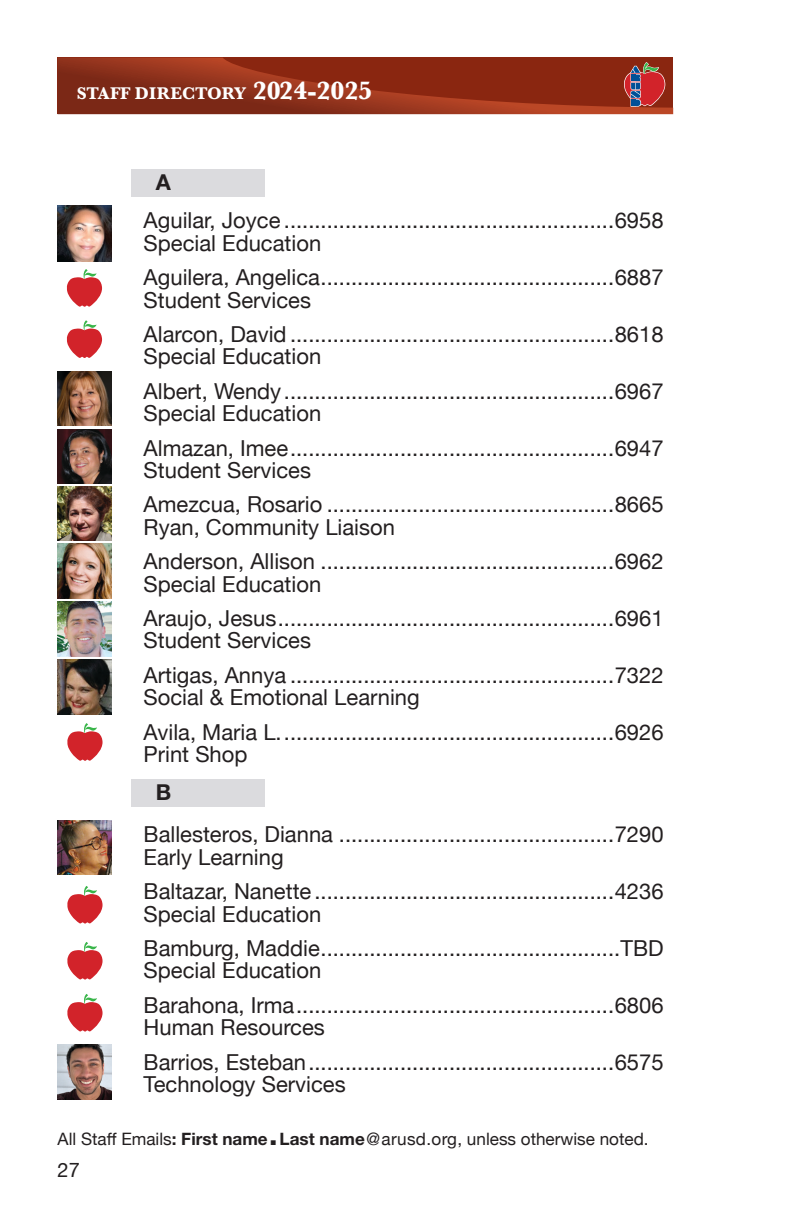
<style>
.page{position:relative;width:792px;height:1224px;background:#fff}
.page>*{position:absolute;margin:0;border:0;box-sizing:border-box;transform-origin:0 0}
.t1{font:22px/22.4px "Helvetica Neue";color:#231f20}
.t2{font:700 22px "Helvetica Neue LT Std";color:#231f20}
.t3{font:20px "Helvetica Neue";color:#231f20}
.t4{font:700 17.6px "Baskerville";color:#fff}
.t5{font:17.2px "Helvetica Neue";color:#231f20}
.s1{font-size:26px}
.s2{font-family:"Helvetica Neue LT Std";font-weight:700}
.s3{font-family:"Helvetica Neue LT Std";font-weight:700;font-size:30.4px}
</style>
<div class="page">
<div style="left:131px;top:169px;width:133px;height:28px;background:#dbdbde"></div>
<div style="left:131px;top:779px;width:133px;height:28px;background:#dbdbde"></div>
<svg style="left:58px;top:58px;width:615px;height:56px;background:#8f2e19"></svg>
<img style="left:58px;top:544px;width:54px;height:55px">
<img style="left:58px;top:602px;width:54px;height:54px">
<img style="left:58px;top:820px;width:54px;height:55px">
<img style="left:58px;top:1045px;width:54px;height:54px">
<img style="left:58px;top:205px;width:54px;height:57px">
<svg style="left:67px;top:723px;width:36px;height:38px"></svg>
<svg style="left:67px;top:886px;width:36px;height:38px"></svg>
<svg style="left:67px;top:942px;width:36px;height:38px"></svg>
<svg style="left:67px;top:994px;width:36px;height:38px"></svg>
<svg style="left:66px;top:269px;width:36px;height:38px"></svg>
<svg style="left:66px;top:320px;width:37px;height:38px"></svg>
<img style="left:58px;top:660px;width:54px;height:54px">
<img style="left:58px;top:429px;width:54px;height:55px">
<img style="left:58px;top:371px;width:54px;height:55px">
<img style="left:58px;top:486px;width:53px;height:55px">
<p class="t4" style="left:77px;top:81px;width:297px">STAFF DIRECTORY <span class="s1">2024-2025</span></p>
<p class="t2" style="left:156px;top:169px;width:17px">A</p>
<p class="t1" style="left:144px;top:211px;width:522px">Aguilar, Joyce ......................................................6958<br>Special Education</p>
<p class="t1" style="left:144px;top:267px;width:522px">Aguilera, Angelica................................................6887<br>Student Services</p>
<p class="t1" style="left:144px;top:324px;width:522px">Alarcon, David .....................................................8618<br>Special Education</p>
<p class="t1" style="left:144px;top:381px;width:522px">Albert, Wendy......................................................6967<br>Special Education</p>
<p class="t1" style="left:144px;top:438px;width:522px">Almazan, Imee.....................................................6947<br>Student Services</p>
<p class="t1" style="left:144px;top:495px;width:522px">Amezcua, Rosario ...............................................8665<br>Ryan, Community Liaison</p>
<p class="t1" style="left:144px;top:551px;width:522px">Anderson, Allison ................................................6962<br>Special Education</p>
<p class="t1" style="left:144px;top:608px;width:522px">Araujo, Jesus.......................................................6961<br>Student Services</p>
<p class="t1" style="left:144px;top:665px;width:522px">Artigas, Annya .....................................................7322</p>
<p class="t1" style="left:144px;top:687px;width:278px">Social &amp; Emotional Learning</p>
<p class="t1" style="left:144px;top:722px;width:522px">Avila, Maria L.......................................................6926<br>Print Shop</p>
<p class="t2" style="left:156px;top:779px;width:17px">B</p>
<p class="t1" style="left:144px;top:825px;width:522px">Ballesteros, Dianna .............................................7290<br>Early Learning</p>
<p class="t1" style="left:144px;top:881px;width:522px">Baltazar, Nanette .................................................4236<br>Special Education</p>
<p class="t1" style="left:144px;top:938px;width:522px">Bamburg, Maddie.................................................TBD<br>Special Education</p>
<p class="t1" style="left:144px;top:995px;width:522px">Barahona, Irma....................................................6806<br>Human Resources</p>
<p class="t1" style="left:144px;top:1052px;width:522px">Barrios, Esteban..................................................6575<br>Technology Services</p>
<p class="t5" style="left:58px;top:1126px;width:593px">All Staff Emails<span class="s2">: First name</span><span class="s3">.</span><span class="s2">Last name</span>@arusd.org, unless otherwise noted.</p>
<p class="t3" style="left:58px;top:1155px;width:24px">27</p>
</div>
